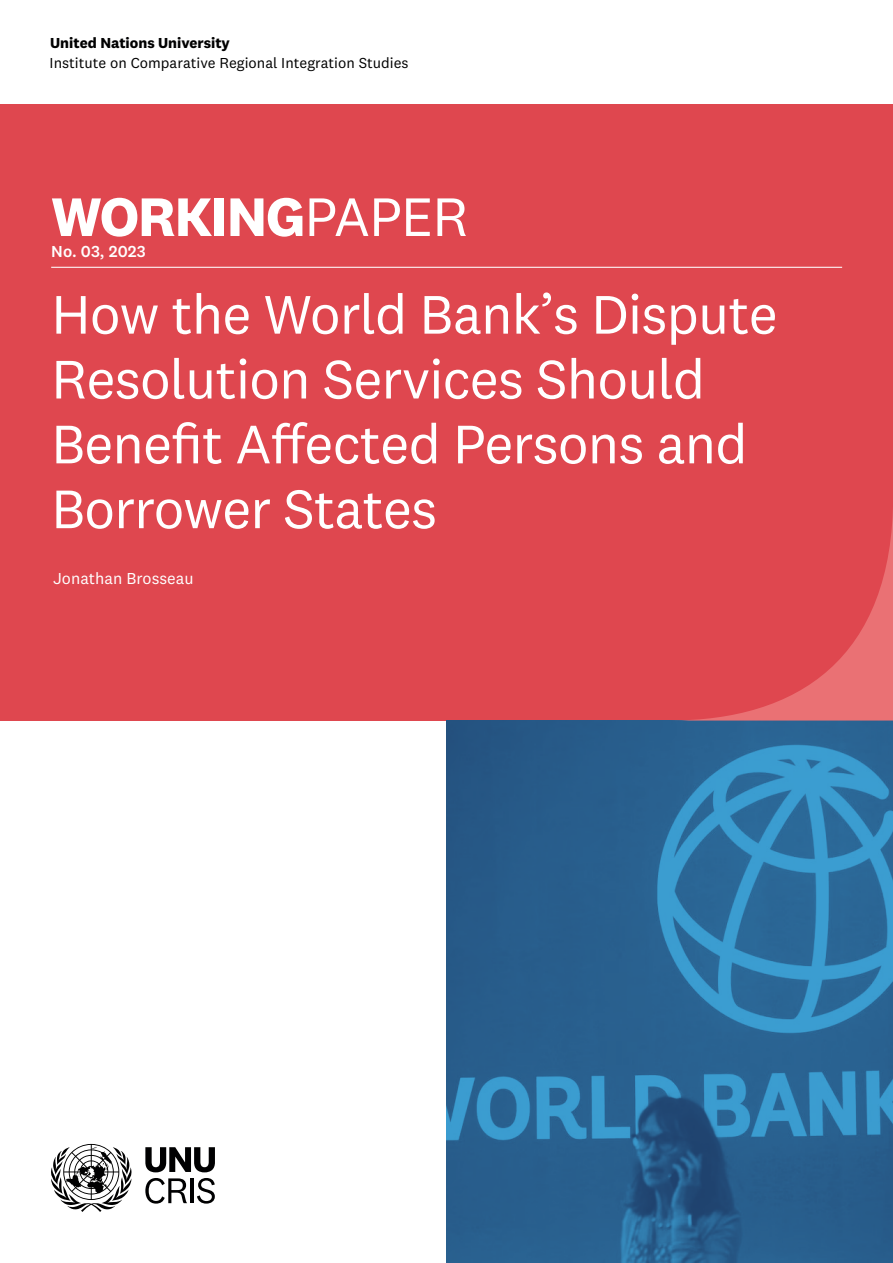
<style>
.page{position:relative;width:893px;height:1263px;background:#fff}
.page>*{position:absolute;margin:0;border:0;box-sizing:border-box;transform-origin:0 0}
.t1{font:56.25px/64.8px "National 2";letter-spacing:-.02em;color:#fff}
.t2{font:700 56.25px "National 2";letter-spacing:-.02em;color:#fff}
.Author{font:16.5px "National 2";color:#fff}
.t3{font:500 16.5px "National 2";letter-spacing:.01em;color:#fff}
.t4{font:15px "National 2";color:#000001}
.t5{font:700 15px "National 2";color:#000001}
.s1{font-weight:400}
</style>
<div class="page">
<svg style="left:51px;top:1144px;width:81px;height:68px"></svg>
<svg style="left:145px;top:1178px;width:42px;height:25px"></svg>
<hr style="left:191px;top:1178px;width:3px;height:25px;background:#000001">
<svg style="left:197px;top:1178px;width:18px;height:25px"></svg>
<svg style="left:145px;top:1147px;width:70px;height:25px"></svg>
<div style="left:0;top:104px;width:893px;height:616px;background:#df474f"></div>
<img style="left:447px;top:720px;width:446px;height:543px">
<svg style="left:694px;top:513px;width:199px;height:207px"></svg>
<hr style="left:51px;top:267px;width:791px;height:1px;background:#fff">
<p class="t5" style="left:50px;top:34px;width:181px">United Nations University</p>
<p class="t4" style="left:50px;top:53px;width:360px">Institute on Comparative Regional Integration Studies</p>
<p class="t2" style="left:51px;top:182px;width:419px">WORKING<span class="s1">PAPER</span></p>
<p class="t3" style="left:51px;top:241px;width:96px">No. 03, 2023</p>
<p class="t1" style="left:51px;top:281px;width:728px">How the World Bank’s Dispute<br>Resolution Services Should<br>Benefit Affected Persons and<br>Borrower States</p>
<p class="Author" style="left:53px;top:568px;width:142px">Jonathan Brosseau</p>
</div>
